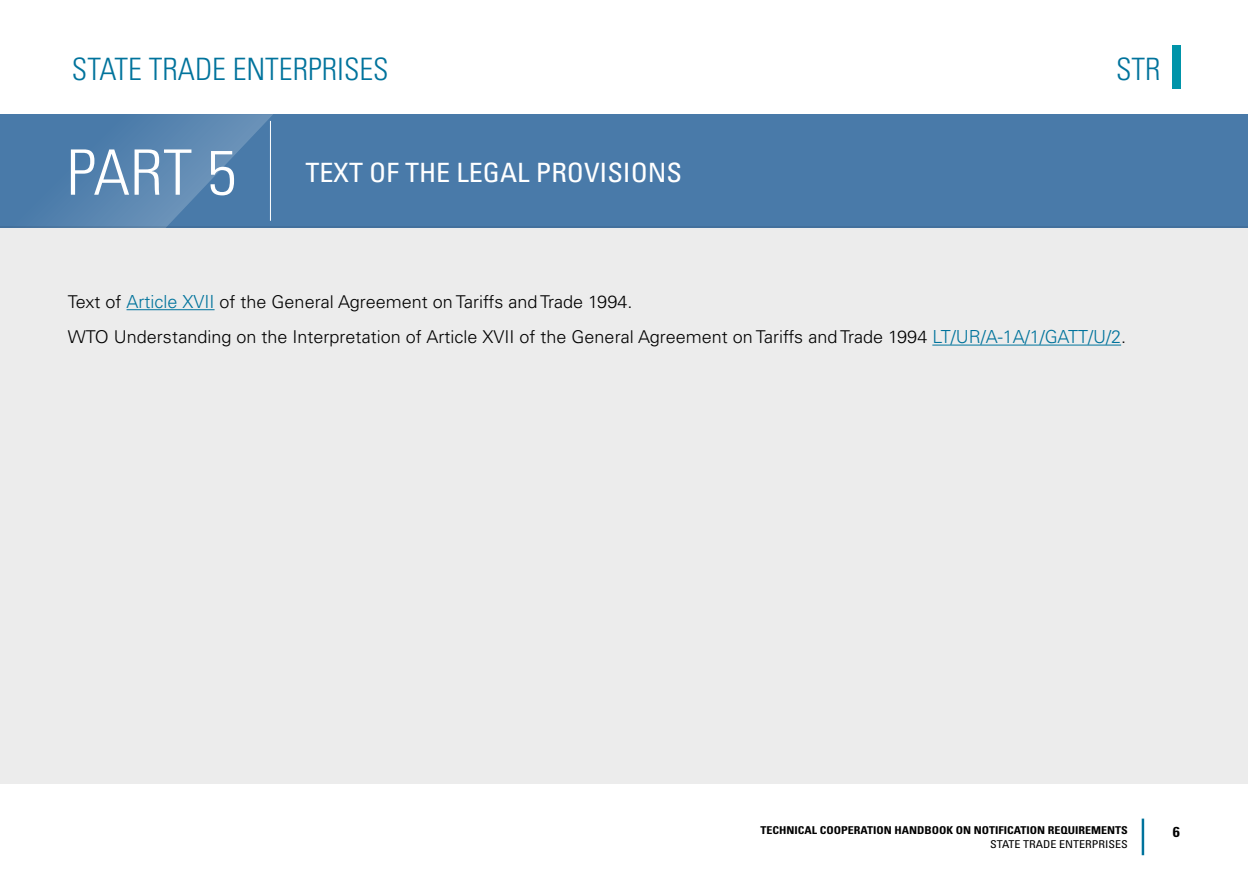
<style>
.page{position:relative;width:1248px;height:879px;background:#fff}
.page>*{position:absolute;margin:0;border:0;box-sizing:border-box;transform-origin:0 0}
.t1{font:300 condensed 62.8px "Univers LT Std";color:#fff;scale:1.05 1}
.t2{font:300 condensed 30.8px "Univers LT Std";color:#00739c}
.t3{font:condensed 26.6px "Univers LT Std";color:#fff;scale:1.05 1}
.t4{font:300 17.6px/35.4px "Univers LT Std";color:#000}
.t5{font:700 condensed 14.4px "Univers LT Std";color:#000;scale:1.11 1}
.t6{font:700 condensed 10.8px "Univers LT Std";color:#000;scale:1.11 1}
.t7{font:condensed 10.8px "Univers LT Std";color:#000;scale:1.11 1}
.s1{font-size:18px;color:#00739c}
</style>
<div class="page">
<div style="left:0;top:114px;width:1247px;height:113px;background:#497aa9"></div>
<svg style="left:0;top:114px;width:273px;height:113px"></svg>
<div style="left:0;top:227px;width:1247px;height:557px;background:#ececec"></div>
<hr style="left:1141px;top:818px;width:2px;height:37px;background:#00739c">
<div style="left:1171px;top:45px;width:9px;height:44px;background:#0094a9"></div>
<hr style="left:126px;top:309px;width:88px;height:1px;background:#00739c">
<hr style="left:932px;top:345px;width:188px;height:1px;background:#00739c">
<h2 class="t2" style="left:72px;top:51px;width:318px">STATE TRADE ENTERPRISES</h2>
<h2 class="t2" style="left:1115px;top:51px;width:46px">STR</h2>
<h1 class="t1" style="left:67px;top:135px;width:163px">PART 54</h1>
<h3 class="t3" style="left:306px;top:155px;width:389px">LIST OF NOTIFICATIONS S NCE 1995</h3>
<h3 class="t3" style="left:305px;top:156px;width:360px">TEXT OF THE LEGAL PROVISIONS</h3>
<p class="t4" style="left:68px;top:284px;width:1059px">Text of <span class="s1">Article XVII</span> of the General Agreement on Tariffs and Trade 1994.<br>WTO Understanding on the Interpretation of Article XVII of the General Agreement on Tariffs and Trade 1994 <span class="s1">LT/UR/A-1A/1/GATT/U/2</span>.</p>
<p class="t6" style="left:760px;top:823px;width:332px">TECHNICAL COOPERATION HANDBOOK ON NOTIFICATION REQUIREMENTS</p>
<p class="t7" style="left:990px;top:838px;width:125px">STATE TRADE ENTERPRISES</p>
<p class="t5" style="left:1172px;top:823px;width:8px">6</p>
</div>
